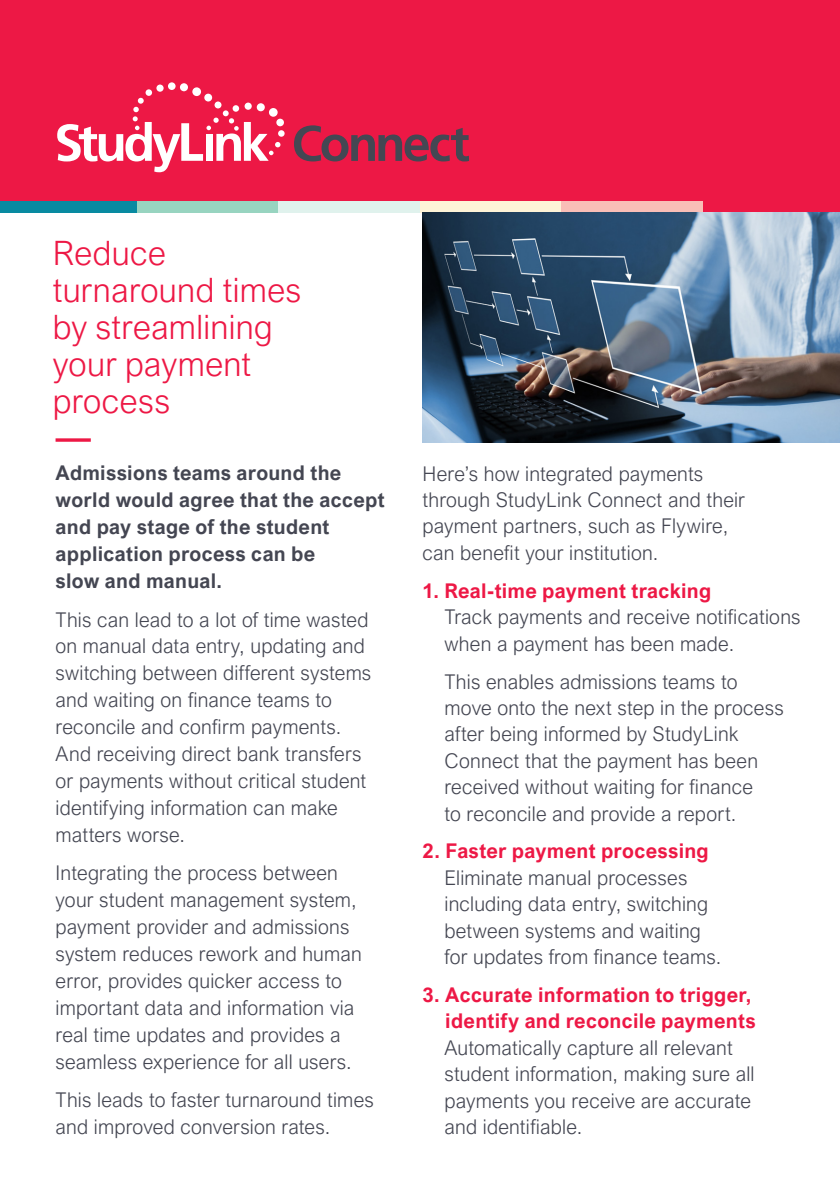
<style>
.page{position:relative;width:840px;height:1191px;background:#fff}
.page>*{position:absolute;margin:0;border:0;box-sizing:border-box;transform-origin:0 0}
.t1{font:300 33.6px/37px "Arial Nova";letter-spacing:.01em;color:#ed1845}
.t2{font:300 20.2px/27px "Arial Nova";letter-spacing:.01em;color:#444652}
.t3{font:700 20.2px/27px "Arial Nova";letter-spacing:.015em;color:#444652}
.t4{font:700 20.2px/26.4px "Arial Nova";letter-spacing:.015em;color:#ed1845;text-align:right}
</style>
<div class="page">
<div style="left:0;top:0;width:839px;height:201px;background:#ed1845"></div>
<div style="left:192px;top:87px;width:9px;height:9px;background:#fff;border-radius:50%"></div>
<div style="left:180px;top:83px;width:8px;height:8px;background:#fff;border-radius:50%"></div>
<div style="left:204px;top:94px;width:8px;height:7px;background:#fff;border-radius:50%"></div>
<div style="left:168px;top:82px;width:7px;height:8px;background:#fff;border-radius:50%"></div>
<div style="left:276px;top:119px;width:8px;height:7px;background:#fff;border-radius:50%"></div>
<div style="left:156px;top:85px;width:7px;height:7px;background:#fff;border-radius:50%"></div>
<div style="left:145px;top:89px;width:7px;height:7px;background:#fff;border-radius:50%"></div>
<div style="left:278px;top:130px;width:6px;height:7px;background:#fff;border-radius:50%"></div>
<svg style="left:57px;top:98px;width:223px;height:74px"></svg>
<svg style="left:294px;top:125px;width:175px;height:36px"></svg>
<div style="left:0;top:201px;width:137px;height:12px;background:#088aa1"></div>
<div style="left:137px;top:201px;width:141px;height:12px;background:#98d4c0"></div>
<div style="left:278px;top:201px;width:142px;height:12px;background:#e0f2ed"></div>
<div style="left:420px;top:201px;width:141px;height:12px;background:#fef3d7"></div>
<div style="left:561px;top:201px;width:141px;height:12px;background:#f9beb7"></div>
<div style="left:702px;top:201px;width:137px;height:12px;background:#ed1845"></div>
<svg style="left:55px;top:438px;width:36px;height:4px"></svg>
<img style="left:422px;top:213px;width:417px;height:229px">
<p class="t1" style="left:53px;top:235px;width:250px">Reduce turnaround times by streamlining your payment process</p>
<p class="t3" style="left:56px;top:459px;width:330px">Admissions teams around the world would agree that the accept and pay stage of the student application process can be<br>slow and manual.</p>
<p class="t2" style="left:56px;top:606px;width:317px">This can lead to a lot of time wasted on manual data entry, updating and switching between different systems and waiting on finance teams to reconcile and confirm payments.<br>And receiving direct bank transfers or payments without critical student identifying information can make matters worse.</p>
<p class="t2" style="left:56px;top:859px;width:307px">Integrating the process between your student management system, payment provider and admissions system reduces rework and human error, provides quicker access to important data and information via real time updates and provides a seamless experience for all users.</p>
<p class="t2" style="left:56px;top:1086px;width:319px">This leads to faster turnaround times and improved conversion rates.</p>
<p class="t2" style="left:422px;top:460px;width:324px;line-height:26.4px">Here’s how integrated payments through StudyLink Connect and their payment partners, such as Flywire, can benefit your institution.</p>
<p class="t4" style="left:422px;top:577px;width:290px">1. Real-time payment tracking</p>
<p class="t2" style="left:444px;top:604px;width:357px;line-height:26.4px">Track payments and receive notifications when a payment has been made.</p>
<p class="t2" style="left:444px;top:668px;width:340px;line-height:26.4px">This enables admissions teams to move onto the next step in the process after being informed by StudyLink Connect that the payment has been received without waiting for finance<br>to reconcile and provide a report.</p>
<p class="t4" style="left:422px;top:838px;width:288px">2. Faster payment processing</p>
<p class="t2" style="left:444px;top:864px;width:278px;line-height:26.4px">Eliminate manual processes including data entry, switching between systems and waiting for updates from finance teams.</p>
<p class="t4" style="left:422px;top:981px;width:334px">3. Accurate information to trigger, identify and reconcile payments</p>
<p class="t2" style="left:444px;top:1034px;width:311px;line-height:26.4px">Automatically capture all relevant student information, making sure all payments you receive are accurate and identifiable.</p>
</div>
